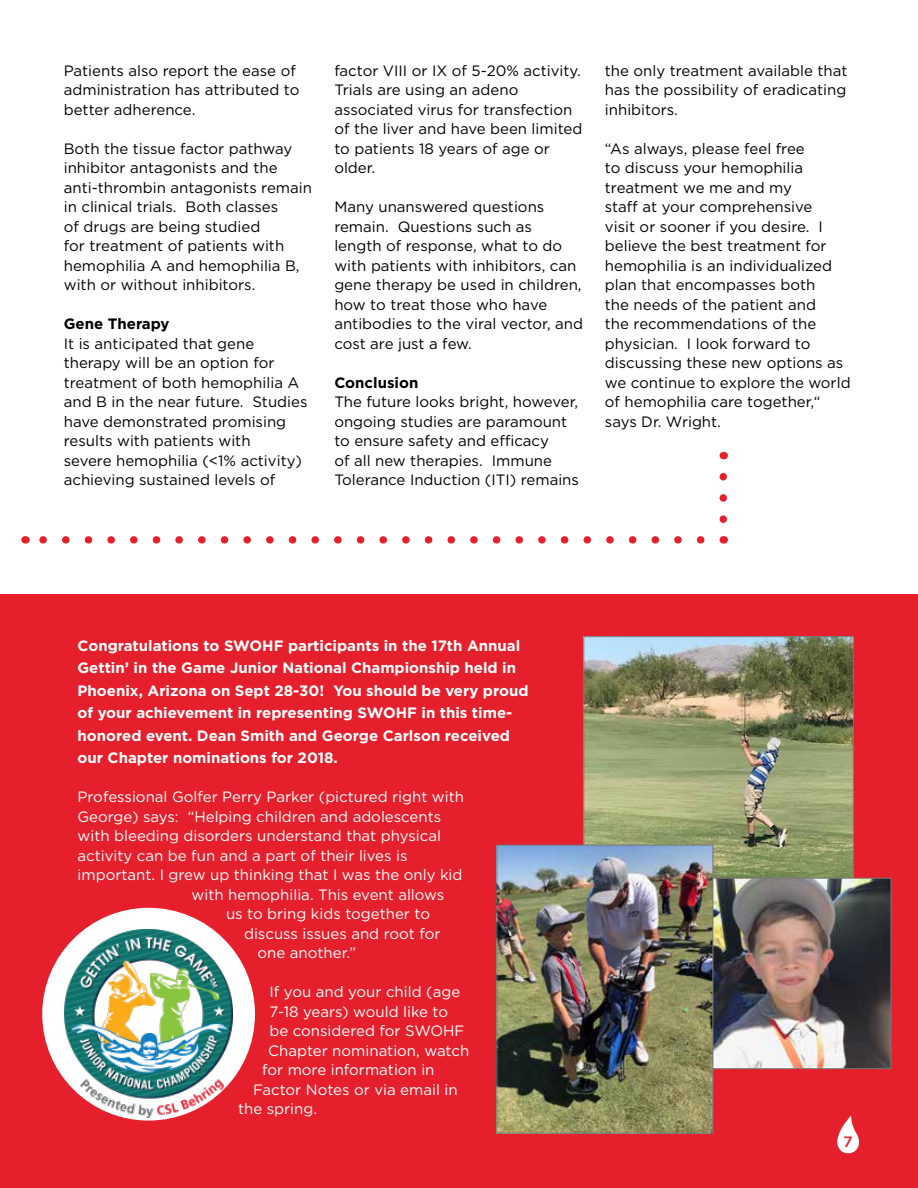
<style>
.page{position:relative;width:918px;height:1188px;background:#fff}
.page>*{position:absolute;margin:0;border:0;box-sizing:border-box;transform-origin:0 0}
.t1{font:15px/19.5px "Gotham";color:#000}
.t2{font:15px "Gotham";color:#fff}
.t3{font:700 15px/22.5px "Gotham";color:#fff}
.t4{font:700 15px "Gotham";color:#000}
.t5{font:500 15px "Gotham";color:#e51f2b}
</style>
<div class="page">
<div style="left:1px;top:594px;width:917px;height:594px;background:#e51f2b"></div>
<div style="left:42px;top:908px;width:213px;height:213px;background:#fff;border-radius:50%"></div>
<img style="left:65px;top:929px;width:167px;height:188px">
<img style="left:585px;top:638px;width:267px;height:240px">
<svg style="left:720px;top:477px;width:7px;height:46px"></svg>
<svg style="left:39px;top:536px;width:662px;height:8px"></svg>
<img style="left:713px;top:880px;width:176px;height:187px">
<div style="left:702px;top:878px;width:189px;height:191px;border:1px solid #777"></div>
<img style="left:499px;top:847px;width:212px;height:284px">
<div style="left:497px;top:845px;width:216px;height:288px;border:1px solid #777"></div>
<svg style="left:837px;top:1116px;width:22px;height:38px"></svg>
<p class="t1" style="left:64px;top:60px;width:237px">Patients also report the ease of administration has attributed to better adherence.</p>
<p class="t1" style="left:64px;top:138px;width:250px">Both the tissue factor pathway inhibitor antagonists and the anti-thrombin antagonists remain in clinical trials. Both classes<br>of drugs are being studied<br>for treatment of patients with hemophilia A and hemophilia B, with or without inhibitors.</p>
<p class="t4" style="left:64px;top:315px;width:107px">Gene Therapy</p>
<p class="t1" style="left:64px;top:333px;width:245px">It is anticipated that gene therapy will be an option for treatment of both hemophilia A and B in the near future. Studies have demonstrated promising results with patients with<br>severe hemophilia (&lt;1% activity) achieving sustained levels of</p>
<p class="t1" style="left:334px;top:60px;width:250px">factor VIII or IX of 5-20% activity.<br>Trials are using an adeno associated virus for transfection of the liver and have been limited to patients 18 years of age or older.</p>
<p class="t1" style="left:334px;top:197px;width:250px">Many unanswered questions remain. Questions such as length of response, what to do with patients with inhibitors, can gene therapy be used in children, how to treat those who have antibodies to the viral vector, and cost are just a few.</p>
<p class="t4" style="left:334px;top:374px;width:86px">Conclusion</p>
<p class="t1" style="left:334px;top:392px;width:246px">The future looks bright, however, ongoing studies are paramount to ensure safety and efficacy<br>of all new therapies. Immune<br>Tolerance Induction (ITI) remains</p>
<p class="t1" style="left:605px;top:60px;width:244px;text-align:justify">the only treatment available that has the possibility of eradicating inhibitors.</p>
<p class="t1" style="left:605px;top:138px;width:247px">“As always, please feel free<br>to discuss your hemophilia treatment we me and my<br>staff at your comprehensive<br>visit or sooner if you desire. I believe the best treatment for hemophilia is an individualized plan that encompasses both<br>the needs of the patient and<br>the recommendations of the physician. I look forward to discussing these new options as we continue to explore the world of hemophilia care together,“ says Dr. Wright.</p>
<p class="t3" style="left:78px;top:634px;width:452px">Congratulations to SWOHF participants in the 17th Annual Gettin’ in the Game Junior National Championship held in Phoenix, Arizona on Sept 28-30! You should be very proud of your achievement in representing SWOHF in this time&shy;honored event. Dean Smith and George Carlson received our Chapter nominations for 2018.</p>
<p class="t2" style="left:78px;top:787px;width:388px">Professional Golfer Perry Parker (pictured right with</p>
<p class="t2" style="left:78px;top:807px;width:365px">George) says: “Helping children and adolescents</p>
<p class="t2" style="left:78px;top:826px;width:365px">with bleeding disorders understand that physical</p>
<p class="t2" style="left:78px;top:846px;width:331px">activity can be fun and a part of their lives is</p>
<p class="t2" style="left:78px;top:865px;width:386px">important. I grew up thinking that I was the only kid</p>
<p class="t2" style="left:192px;top:885px;width:254px">with hemophilia. This event allows</p>
<p class="t2" style="left:226px;top:904px;width:205px">us to bring kids together to</p>
<p class="t2" style="left:244px;top:924px;width:198px">discuss issues and root for</p>
<p class="t2" style="left:258px;top:943px;width:100px">one another.”</p>
<p class="t2" style="left:270px;top:982px;width:192px">If you and your child (age</p>
<p class="t2" style="left:270px;top:1002px;width:180px">7-18 years) would like to</p>
<p class="t2" style="left:270px;top:1021px;width:196px">be considered for SWOHF</p>
<p class="t2" style="left:268px;top:1041px;width:203px">Chapter nomination, watch</p>
<p class="t2" style="left:262px;top:1060px;width:174px">for more information in</p>
<p class="t2" style="left:253px;top:1080px;width:206px">Factor Notes or via email in</p>
<p class="t2" style="left:238px;top:1099px;width:81px">the spring.</p>
<p class="t5" style="left:843px;top:1132px;width:11px">7</p>
</div>
